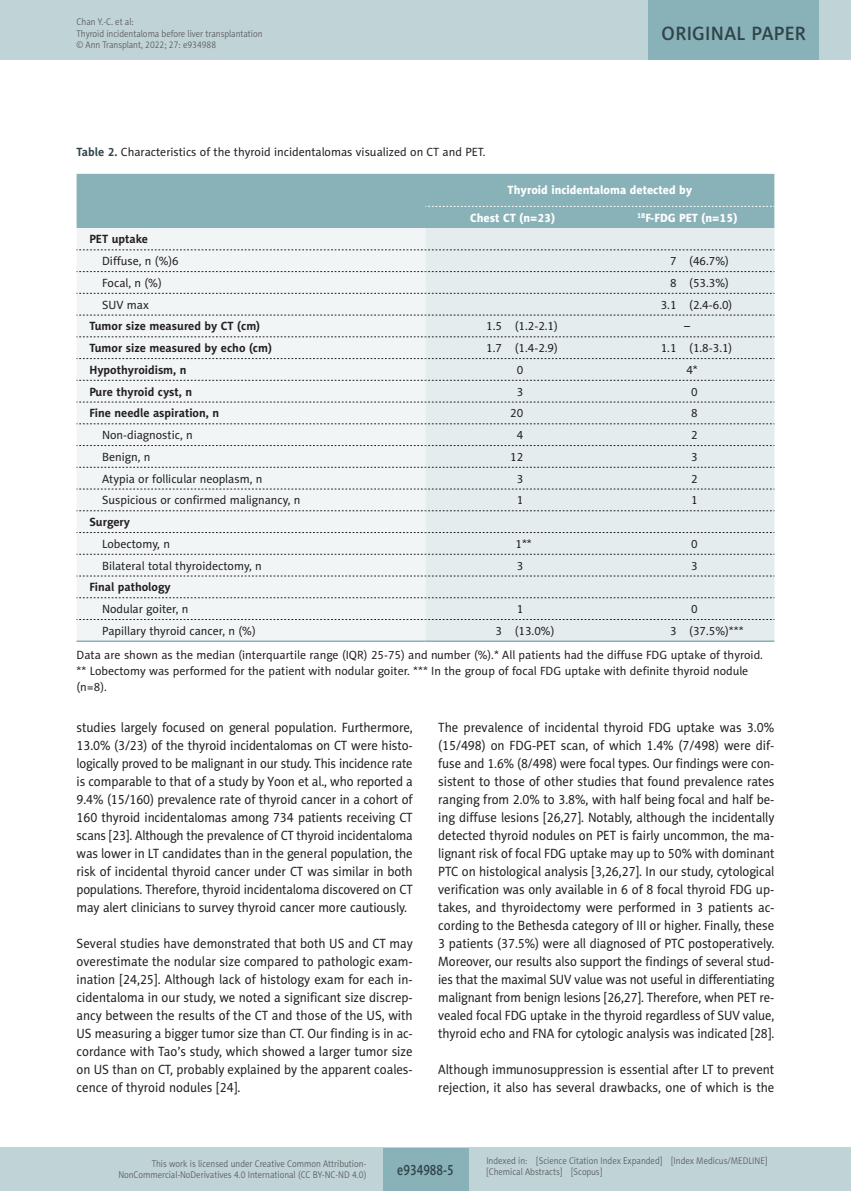
<style>
.page{position:relative;width:851px;height:1191px;background:#fff}
.page>*{position:absolute;margin:0;border:0;box-sizing:border-box;transform-origin:0 0}
.t1{font:19.5px "Naomi Sans EFN Medium";letter-spacing:.015em;color:#2f454b}
.t2{font:15px "Naomi Sans EFN Medium";color:#2f454b;scale:.8 1}
.AT_Body{font:13.5px/18px "Naomi Sans EFN";color:#231f20;text-align:justify;scale:.96 1}
.AT_Body-2{font:13.5px/18px "Naomi Sans EFN";color:#231f20;text-align:justify;scale:.95 1}
.AT_Tabela_zawartosc{font:12px "Naomi Sans EFN";color:#231f20}
.AT_Table_podpis_doln{font:12px/15.8px "Naomi Sans EFN";color:#231f20}
.AT_Tabela_zawartosc-2{font:700 12px "Naomi Sans EFN";color:#231f20}
.AT_Tabela_tytul{font:12px "Naomi Sans EFN";color:#231f20}
.AT_Tabela_Head{font:12px "Naomi Sans EFN Heavy";color:#fff}
.t3{font:9.75px/11.2px "Naomi Sans EFN Light";color:#57585a;scale:.9 1}
.s1{font-weight:700;color:#2f454b}
</style>
<div class="page">
<div style="left:77px;top:228px;width:348px;height:412px;background:#f1f5f6"></div>
<div style="left:425px;top:228px;width:349px;height:412px;background:#e4ecee"></div>
<svg style="left:77px;top:250px;width:697px;height:1px"></svg>
<svg style="left:77px;top:271px;width:697px;height:1px"></svg>
<svg style="left:77px;top:293px;width:697px;height:1px"></svg>
<svg style="left:77px;top:315px;width:697px;height:1px"></svg>
<svg style="left:77px;top:336px;width:697px;height:1px"></svg>
<svg style="left:77px;top:358px;width:697px;height:1px"></svg>
<svg style="left:77px;top:380px;width:697px;height:1px"></svg>
<svg style="left:77px;top:402px;width:697px;height:1px"></svg>
<svg style="left:77px;top:423px;width:697px;height:1px"></svg>
<svg style="left:77px;top:445px;width:697px;height:1px"></svg>
<svg style="left:77px;top:467px;width:697px;height:1px"></svg>
<svg style="left:77px;top:489px;width:697px;height:1px"></svg>
<svg style="left:77px;top:510px;width:697px;height:1px"></svg>
<svg style="left:77px;top:532px;width:697px;height:1px"></svg>
<svg style="left:77px;top:554px;width:697px;height:1px"></svg>
<svg style="left:77px;top:576px;width:697px;height:1px"></svg>
<svg style="left:77px;top:597px;width:697px;height:1px"></svg>
<div style="left:77px;top:174px;width:697px;height:54px;background:#89b1b8"></div>
<svg style="left:77px;top:619px;width:697px;height:1px"></svg>
<hr style="left:77px;top:640px;width:348px;height:2px;background:#89b1b8">
<hr style="left:425px;top:640px;width:175px;height:2px;background:#89b1b8">
<hr style="left:600px;top:640px;width:174px;height:2px;background:#89b1b8">
<div style="left:0;top:1148px;width:850px;height:43px;background:#c0d3d7"></div>
<div style="left:383px;top:1147px;width:85px;height:43px;background:#89b1b8"></div>
<div style="left:0;top:0;width:850px;height:60px;background:#c0d3d7"></div>
<div style="left:648px;top:0;width:171px;height:60px;background:#89b1b8"></div>
<p class="t3" style="left:77px;top:16px;width:208px">Chan Y.-C. et al:<br>Thyroid incidentaloma before liver transplantation © Ann Transplant, 2022; 27: e934988</p>
<h1 class="t1" style="left:661px;top:22px;width:146px">ORIGINAL PAPER</h1>
<p class="AT_Tabela_tytul" style="left:77px;top:145px;width:410px"><span class="s1">Table 2.</span> Characteristics of the thyroid incidentalomas visualized on CT and PET.</p>
<p class="AT_Tabela_Head" style="left:507px;top:183px;width:186px">Thyroid incidentaloma detected by</p>
<p class="AT_Tabela_Head" style="left:470px;top:210px;width:86px">Chest CT (n=23)</p>
<p class="AT_Tabela_Head" style="left:637px;top:210px;width:102px"><sup>18</sup>F-FDG PET (n=15)</p>
<p class="AT_Tabela_zawartosc-2" style="left:89px;top:232px;width:60px">PET uptake</p>
<p class="AT_Tabela_zawartosc" style="left:102px;top:254px;width:78px">Diffuse, n (%)6</p>
<p class="AT_Tabela_zawartosc" style="left:670px;top:254px;width:60px">7 (46.7%)</p>
<p class="AT_Tabela_zawartosc" style="left:102px;top:276px;width:61px">Focal, n (%)</p>
<p class="AT_Tabela_zawartosc" style="left:670px;top:276px;width:60px">8 (53.3%)</p>
<p class="AT_Tabela_zawartosc" style="left:102px;top:298px;width:48px">SUV max</p>
<p class="AT_Tabela_zawartosc" style="left:660px;top:298px;width:73px">3.1 (2.4-6.0)</p>
<p class="AT_Tabela_zawartosc-2" style="left:89px;top:319px;width:172px">Tumor size measured by CT (cm)</p>
<p class="AT_Tabela_zawartosc" style="left:486px;top:319px;width:73px">1.5 (1.2-2.1)</p>
<p class="AT_Tabela_zawartosc" style="left:684px;top:319px;width:7px">–</p>
<p class="AT_Tabela_zawartosc-2" style="left:89px;top:341px;width:184px">Tumor size measured by echo (cm)</p>
<p class="AT_Tabela_zawartosc" style="left:486px;top:341px;width:73px">1.7 (1.4-2.9)</p>
<p class="AT_Tabela_zawartosc" style="left:660px;top:341px;width:73px">1.1 (1.8-3.1)</p>
<p class="AT_Tabela_zawartosc-2" style="left:89px;top:363px;width:99px">Hypothyroidism, n</p>
<p class="AT_Tabela_zawartosc" style="left:516px;top:363px;width:8px">0</p>
<p class="AT_Tabela_zawartosc" style="left:686px;top:363px;width:13px">4*</p>
<p class="AT_Tabela_zawartosc-2" style="left:89px;top:384px;width:104px">Pure thyroid cyst, n</p>
<p class="AT_Tabela_zawartosc" style="left:516px;top:384px;width:8px">3</p>
<p class="AT_Tabela_zawartosc" style="left:691px;top:384px;width:8px">0</p>
<p class="AT_Tabela_zawartosc-2" style="left:89px;top:406px;width:131px">Fine needle aspiration, n</p>
<p class="AT_Tabela_zawartosc" style="left:510px;top:406px;width:15px">20</p>
<p class="AT_Tabela_zawartosc" style="left:691px;top:406px;width:8px">8</p>
<p class="AT_Tabela_zawartosc" style="left:102px;top:428px;width:92px">Non-diagnostic, n</p>
<p class="AT_Tabela_zawartosc" style="left:516px;top:428px;width:8px">4</p>
<p class="AT_Tabela_zawartosc" style="left:691px;top:428px;width:8px">2</p>
<p class="AT_Tabela_zawartosc" style="left:102px;top:450px;width:50px">Benign, n</p>
<p class="AT_Tabela_zawartosc" style="left:510px;top:450px;width:15px">12</p>
<p class="AT_Tabela_zawartosc" style="left:691px;top:450px;width:8px">3</p>
<p class="AT_Tabela_zawartosc" style="left:102px;top:471px;width:162px">Atypia or follicular neoplasm, n</p>
<p class="AT_Tabela_zawartosc" style="left:516px;top:471px;width:8px">3</p>
<p class="AT_Tabela_zawartosc" style="left:691px;top:471px;width:8px">2</p>
<p class="AT_Tabela_zawartosc" style="left:102px;top:493px;width:200px">Suspicious or confirmed malignancy, n</p>
<p class="AT_Tabela_zawartosc" style="left:516px;top:493px;width:8px">1</p>
<p class="AT_Tabela_zawartosc" style="left:691px;top:493px;width:8px">1</p>
<p class="AT_Tabela_zawartosc-2" style="left:89px;top:515px;width:42px">Surgery</p>
<p class="AT_Tabela_zawartosc" style="left:102px;top:537px;width:69px">Lobectomy, n</p>
<p class="AT_Tabela_zawartosc" style="left:515px;top:537px;width:18px">1**</p>
<p class="AT_Tabela_zawartosc" style="left:691px;top:537px;width:8px">0</p>
<p class="AT_Tabela_zawartosc" style="left:102px;top:558px;width:161px">Bilateral total thyroidectomy, n</p>
<p class="AT_Tabela_zawartosc" style="left:516px;top:558px;width:8px">3</p>
<p class="AT_Tabela_zawartosc" style="left:691px;top:558px;width:8px">3</p>
<p class="AT_Tabela_zawartosc-2" style="left:89px;top:580px;width:83px">Final pathology</p>
<p class="AT_Tabela_zawartosc" style="left:102px;top:602px;width:88px">Nodular goiter, n</p>
<p class="AT_Tabela_zawartosc" style="left:516px;top:602px;width:8px">1</p>
<p class="AT_Tabela_zawartosc" style="left:691px;top:602px;width:8px">0</p>
<p class="AT_Tabela_zawartosc" style="left:102px;top:624px;width:155px">Papillary thyroid cancer, n (%)</p>
<p class="AT_Tabela_zawartosc" style="left:495px;top:624px;width:60px">3 (13.0%)</p>
<p class="AT_Tabela_zawartosc" style="left:670px;top:624px;width:75px">3 (37.5%)***</p>
<p class="AT_Table_podpis_doln" style="left:77px;top:647px;width:687px">Data are shown as the median (interquartile range (IQR) 25-75) and number (%).* All patients had the diffuse FDG uptake of thyroid. ** Lobectomy was performed for the patient with nodular goiter. *** In the group of focal FDG uptake with definite thyroid nodule (n=8).</p>
<p class="AT_Body" style="left:77px;top:718px;width:352px">studies largely focused on general population. Furthermore, 13.0% (3/23) of the thyroid incidentalomas on CT were histo&shy;logically proved to be malignant in our study. This incidence rate is comparable to that of a study by Yoon et al., who reported a 9.4% (15/160) prevalence rate of thyroid cancer in a cohort of 160 thyroid incidentalomas among 734 patients receiving CT scans [23]. Although the prevalence of CT thyroid incidentaloma was lower in LT candidates than in the general population, the risk of incidental thyroid cancer under CT was similar in both populations. Therefore, thyroid incidentaloma discovered on CT may alert clinicians to survey thyroid cancer more cautiously.</p>
<p class="AT_Body-2" style="left:77px;top:934px;width:355px">Several studies have demonstrated that both US and CT may overestimate the nodular size compared to pathologic exam&shy;ination [24,25]. Although lack of histology exam for each in&shy;cidentaloma in our study, we noted a significant size discrep&shy;ancy between the results of the CT and those of the US, with US measuring a bigger tumor size than CT. Our finding is in ac&shy;cordance with Tao’s study, which showed a larger tumor size on US than on CT, probably explained by the apparent coales&shy;cence of thyroid nodules [24].</p>
<p class="AT_Body" style="left:438px;top:718px;width:352px">The prevalence of incidental thyroid FDG uptake was 3.0% (15/498) on FDG-PET scan, of which 1.4% (7/498) were dif&shy;fuse and 1.6% (8/498) were focal types. Our findings were con&shy;sistent to those of other studies that found prevalence rates ranging from 2.0% to 3.8%, with half being focal and half be&shy;ing diffuse lesions [26,27]. Notably, although the incidentally detected thyroid nodules on PET is fairly uncommon, the ma&shy;lignant risk of focal FDG uptake may up to 50% with dominant PTC on histological analysis [3,26,27]. In our study, cytological verification was only available in 6 of 8 focal thyroid FDG up&shy;takes, and thyroidectomy were performed in 3 patients ac&shy;cording to the Bethesda category of III or higher. Finally, these 3 patients (37.5%) were all diagnosed of PTC postoperatively.<br>Moreover, our results also support the findings of several stud&shy;ies that the maximal SUV value was not useful in differentiating malignant from benign lesions [26,27]. Therefore, when PET re&shy;vealed focal FDG uptake in the thyroid regardless of SUV value, thyroid echo and FNA for cytologic analysis was indicated [28].</p>
<p class="AT_Body-2" style="left:438px;top:1060px;width:355px">Although immunosuppression is essential after LT to prevent rejection, it also has several drawbacks, one of which is the</p>
<p class="t3" style="left:118px;top:1158px;width:277px;text-align:right">This work is licensed under Creative Common Attribution-<br>NonCommercial-NoDerivatives 4.0 International (CC BY-NC-ND 4.0)</p>
<p class="t2" style="left:397px;top:1160px;width:72px">e934988-5</p>
<p class="t3" style="left:486px;top:1155px;width:313px">Indexed in: [Science Citation Index Expanded] [Index Medicus/MEDLINE] [Chemical Abstracts] [Scopus]</p>
</div>
